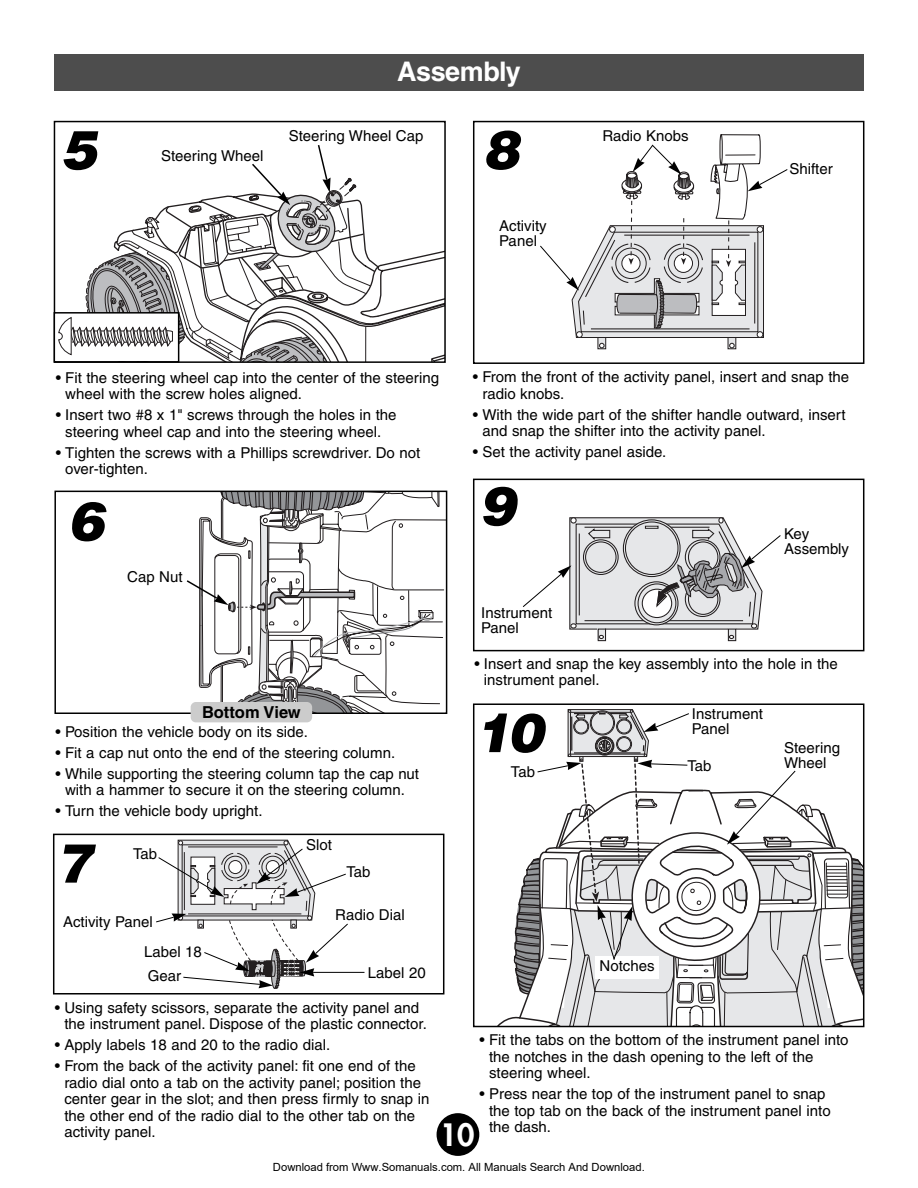
<style>
.page{position:relative;width:918px;height:1188px;background:#fff}
.page>*{position:absolute;margin:0;border:0;box-sizing:border-box;transform-origin:0 0}
.t1{font:italic 900 54px "Helvetica";color:#000}
.t2{font:800 30px "Futura";color:#fff}
.t3{font:700 27px "Helvetica";letter-spacing:-.015em;color:#fff}
.t4{font:700 16.5px "Helvetica";color:#000}
.t5{font:15px/16.5px "Helvetica";color:#000}
.t6{font:11.25px "Arial";color:#000}
</style>
<div class="page">
<div style="left:473px;top:121px;width:391px;height:243px;border:2px solid #000"></div>
<div style="left:53px;top:834px;width:391px;height:161px;border:2px solid #000"></div>
<hr style="left:313px;top:972px;width:51px;height:1px;background:#000">
<svg style="left:155px;top:840px;width:194px;height:155px"></svg>
<svg style="left:540px;top:134px;width:248px;height:214px"></svg>
<div style="left:598px;top:629px;width:8px;height:12px;border:1px solid #231f20"></div>
<div style="left:728px;top:629px;width:8px;height:12px;border:1px solid #231f20"></div>
<div style="left:473px;top:479px;width:391px;height:172px;border:2px solid #000"></div>
<svg style="left:523px;top:517px;width:258px;height:122px"></svg>
<svg style="left:474px;top:707px;width:389px;height:319px"></svg>
<div style="left:54px;top:121px;width:392px;height:242px;border:2px solid #000"></div>
<div style="left:54px;top:491px;width:393px;height:223px;border:2px solid #000"></div>
<div style="left:191px;top:702px;width:121px;height:20px;background:#ccc;border-radius:5px"></div>
<svg style="left:185px;top:492px;width:261px;height:220px"></svg>
<svg style="left:58px;top:143px;width:386px;height:219px"></svg>
<div style="left:54px;top:312px;width:125px;height:51px;border:2px solid #000"></div>
<div style="left:54px;top:54px;width:810px;height:36px;background:#4d4d4d"></div>
<div style="left:437px;top:1113px;width:42px;height:43px;background:#000;border-radius:50%"></div>
<h1 class="t1" style="left:61px;top:130px;width:38px">5</h1>
<p class="t5" style="left:161px;top:149px;width:104px">Steering Wheel</p>
<h3 class="t3" style="left:397px;top:61px;width:125px">Assembly</h3>
<p class="t5" style="left:289px;top:129px;width:136px">Steering Wheel Cap</p>
<h1 class="t1" style="left:483px;top:130px;width:38px">8</h1>
<p class="t5" style="left:499px;top:219px;width:49px;line-height:15px">Activity<br>Panel</p>
<p class="t5" style="left:602px;top:129px;width:88px">Radio Knobs</p>
<p class="t5" style="left:789px;top:162px;width:45px">Shifter</p>
<p class="t5" style="left:65px;top:371px;width:375px;text-indent:-10px">• Fit the steering wheel cap into the center of the steering wheel with the screw holes aligned.</p>
<p class="t5" style="left:56px;top:408px;width:342px;text-align:center">• Insert two #8 x 1" screws through the holes in the steering wheel cap and into the steering wheel.</p>
<p class="t5" style="left:65px;top:446px;width:357px;text-indent:-10px">• Tighten the screws with a Phillips screwdriver. Do not over-tighten.</p>
<h1 class="t1" style="left:68px;top:502px;width:38px">6</h1>
<p class="t5" style="left:127px;top:569px;width:57px">Cap Nut</p>
<p class="t4" style="left:202px;top:707px;width:100px">Bottom View</p>
<p class="t5" style="left:56px;top:725px;width:254px">• Position the vehicle body on its side.</p>
<p class="t5" style="left:56px;top:746px;width:341px">• Fit a cap nut onto the end of the steering column.</p>
<p class="t5" style="left:56px;top:767px;width:365px;text-align:center">• While supporting the steering column tap the cap nut with a hammer to secure it on the steering column.</p>
<p class="t5" style="left:56px;top:804px;width:209px">• Turn the vehicle body upright.</p>
<h1 class="t1" style="left:56px;top:844px;width:38px">7</h1>
<p class="t5" style="left:133px;top:847px;width:26px">Tab</p>
<p class="t5" style="left:63px;top:915px;width:91px">Activity Panel</p>
<p class="t5" style="left:144px;top:944px;width:59px">Label 18</p>
<p class="t5" style="left:148px;top:969px;width:35px">Gear</p>
<p class="t5" style="left:306px;top:838px;width:27px">Slot</p>
<p class="t5" style="left:347px;top:865px;width:26px">Tab</p>
<p class="t5" style="left:335px;top:908px;width:71px">Radio Dial</p>
<p class="t5" style="left:368px;top:966px;width:59px">Label 20</p>
<p class="t5" style="left:482px;top:370px;width:368px;text-indent:-10px">• From the front of the activity panel, insert and snap the radio knobs.</p>
<p class="t5" style="left:482px;top:407px;width:365px;text-indent:-10px">• With the wide part of the shifter handle outward, insert and snap the shifter into the activity panel.</p>
<p class="t5" style="left:473px;top:445px;width:195px">• Set the activity panel aside.</p>
<h1 class="t1" style="left:479px;top:486px;width:38px">9</h1>
<p class="t5" style="left:481px;top:607px;width:73px;line-height:15px">Instrument<br>Panel</p>
<p class="t5" style="left:784px;top:527px;width:66px;line-height:15px">Key<br>Assembly</p>
<p class="t5" style="left:484px;top:657px;width:355px;text-indent:-10px">• Insert and snap the key assembly into the hole in the instrument panel.</p>
<h1 class="t1" style="left:475px;top:713px;width:70px">10</h1>
<p class="t5" style="left:511px;top:764px;width:26px">Tab</p>
<p class="t5" style="left:692px;top:707px;width:73px;line-height:15px">Instrument<br>Panel</p>
<p class="t5" style="left:784px;top:741px;width:58px">Steering</p>
<p class="t5" style="left:688px;top:759px;width:26px">Tab</p>
<p class="t5" style="left:784px;top:756px;width:44px">Wheel</p>
<p class="t5" style="left:600px;top:959px;width:57px">Notches</p>
<p class="t5" style="left:64px;top:1001px;width:364px;text-indent:-10px">• Using safety scissors, separate the activity panel and the instrument panel. Dispose of the plastic connector.</p>
<p class="t5" style="left:55px;top:1038px;width:277px">• Apply labels 18 and 20 to the radio dial.</p>
<p class="t5" style="left:64px;top:1059px;width:367px;text-indent:-10px">• From the back of the activity panel: fit one end of the radio dial onto a tab on the activity panel; position the center gear in the slot; and then press firmly to snap in the other end of the radio dial to the other tab on the activity panel.</p>
<p class="t5" style="left:489px;top:1033px;width:361px;text-indent:-10px">• Fit the tabs on the bottom of the instrument panel into the notches in the dash opening to the left of the steering wheel.</p>
<p class="t5" style="left:489px;top:1087px;width:343px;text-indent:-10px">• Press near the top of the instrument panel to snap the top tab on the back of the instrument panel into the dash.</p>
<h2 class="t2" style="left:440px;top:1121px;width:36px">10</h2>
<p class="t6" style="left:273px;top:1160px;width:373px">Download from Www.Somanuals.com. All Manuals Search And Download.</p>
</div>
